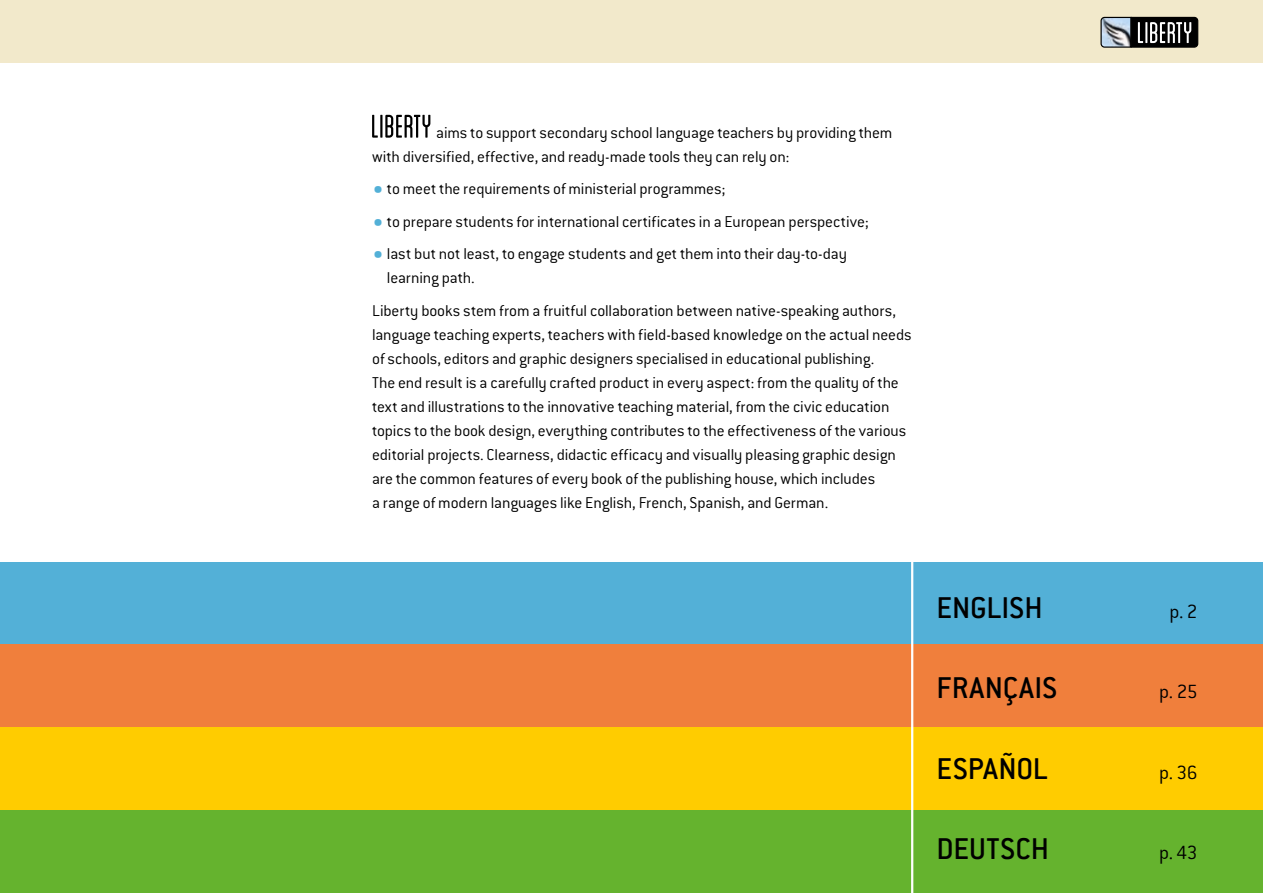
<style>
.page{position:relative;width:1263px;height:893px;background:#fff}
.page>*{position:absolute;margin:0;border:0;box-sizing:border-box;transform-origin:0 0}
.t1{font:500 33px "Conduit ITC Pro";color:#000}
.t2{font:300 21px "Conduit ITC Pro";color:#000}
.t3{font:300 17.25px/24px "Conduit ITC Pro";letter-spacing:-.005em;color:#000}
.s1{font-size:24px;color:#53b0d7}
</style>
<div class="page">
<div style="left:0;top:0;width:1263px;height:63px;background:#f2e9cb"></div>
<svg style="left:1100px;top:16px;width:99px;height:32px;background:#5c5e60"></svg>
<div style="left:0;top:562px;width:1263px;height:83px;background:#53b0d7"></div>
<div style="left:0;top:644px;width:1263px;height:83px;background:#f07f3c"></div>
<div style="left:0;top:727px;width:1263px;height:83px;background:#fc0"></div>
<div style="left:0;top:810px;width:1263px;height:83px;background:#65b32e"></div>
<svg style="left:372px;top:115px;width:58px;height:23px"></svg>
<hr style="left:911px;top:550px;width:2px;height:343px;background:#fff">
<p class="t3" style="left:372px;top:120px;width:522px;text-indent:64px">aims to support secondary school language teachers by providing them with diversified, effective, and ready-made tools they can rely on:</p>
<p class="t3" style="left:372px;top:177px;width:355px"><span class="s1">•</span> to meet the requirements of ministerial programmes;</p>
<p class="t3" style="left:372px;top:209px;width:498px"><span class="s1">•</span> to prepare students for international certificates in a European perspective;</p>
<p class="t3" style="left:387px;top:242px;width:461px;text-indent:-15px"><span class="s1">•</span> last but not least, to engage students and get them into their day-to-day learning path.</p>
<p class="t3" style="left:372px;top:298px;width:541px">Liberty books stem from a fruitful collaboration between native-speaking authors, language teaching experts, teachers with field-based knowledge on the actual needs of schools, editors and graphic designers specialised in educational publishing.<br>The end result is a carefully crafted product in every aspect: from the quality of the text and illustrations to the innovative teaching material, from the civic education topics to the book design, everything contributes to the effectiveness of the various editorial projects. Clearness, didactic efficacy and visually pleasing graphic design are the common features of every book of the publishing house, which includes<br>a range of modern languages like English, French, Spanish, and German.</p>
<h1 class="t1" style="left:936px;top:589px;width:108px">ENGLISH</h1>
<p class="t2" style="left:1169px;top:600px;width:30px">p. 2</p>
<h1 class="t1" style="left:936px;top:669px;width:122px">FRANÇAIS</h1>
<p class="t2" style="left:1159px;top:680px;width:40px">p. 25</p>
<h1 class="t1" style="left:936px;top:750px;width:113px">ESPAÑOL</h1>
<p class="t2" style="left:1159px;top:761px;width:40px">p. 36</p>
<h1 class="t1" style="left:936px;top:830px;width:114px">DEUTSCH</h1>
<p class="t2" style="left:1159px;top:841px;width:40px">p. 43</p>
</div>
